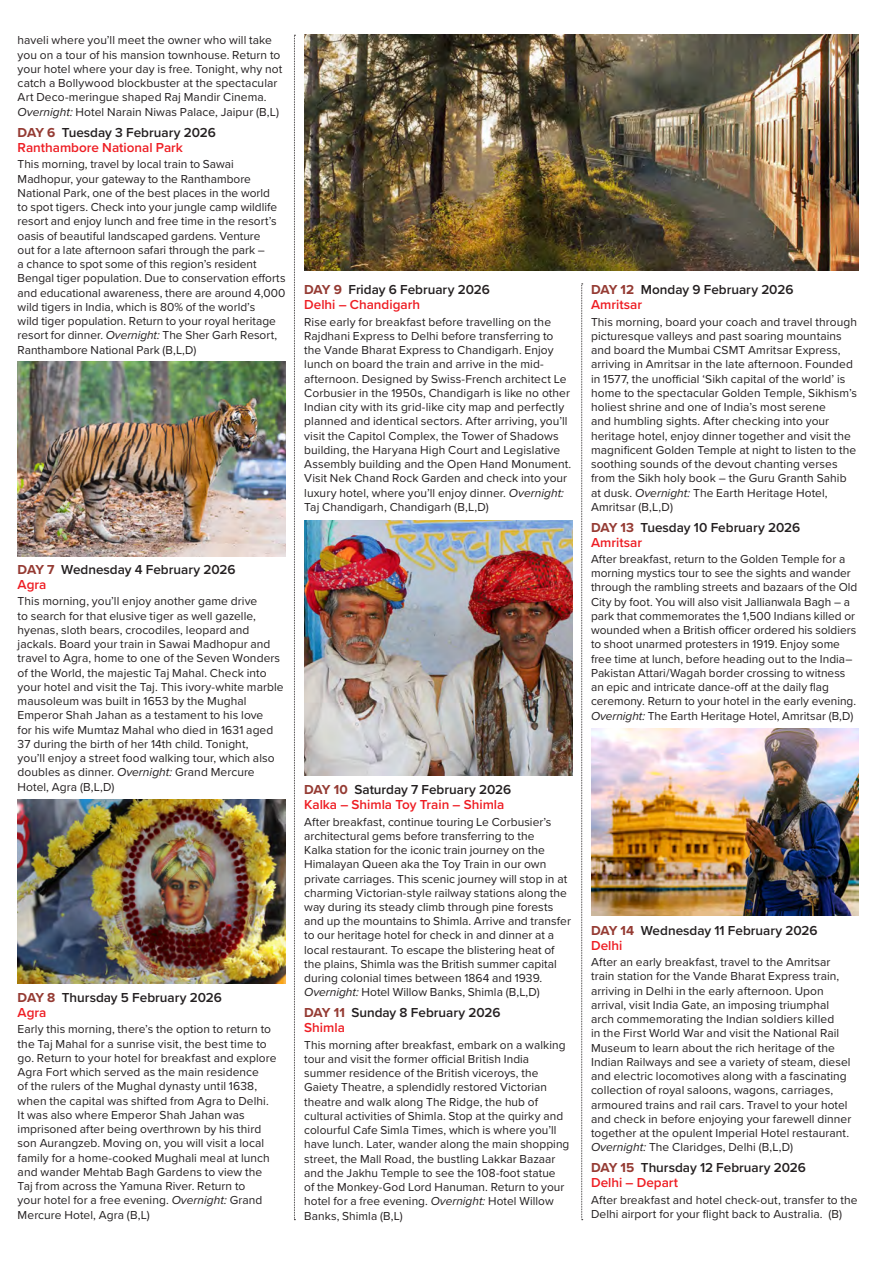
<style>
.page{position:relative;width:893px;height:1263px;background:#fff}
.page>*{position:absolute;margin:0;border:0;box-sizing:border-box;transform-origin:0 0}
.t1{font:600 13.5px/15px "Proxima Nova";color:#231f20}
.t2{font:600 13.5px/15px "Proxima Nova";color:#ee1d23}
.t3{font:12px/14.2px "Proxima Nova";letter-spacing:.005em;color:#231f20}
.s1{font-style:italic}
.s2{font-weight:700;color:#953b33}
.s3{color:#231f20}
.s4{color:#ee1d23}
</style>
<div class="page">
<svg style="left:294px;top:35px;width:1px;height:1185px"></svg>
<svg style="left:581px;top:284px;width:2px;height:936px"></svg>
<img style="left:304px;top:35px;width:555px;height:235px">
<img style="left:18px;top:361px;width:268px;height:196px">
<img style="left:18px;top:799px;width:268px;height:185px">
<img style="left:304px;top:520px;width:268px;height:255px">
<img style="left:591px;top:728px;width:268px;height:187px">
<p class="t3" style="left:18px;top:33px;width:266px">haveli where you’ll meet the owner who will take you on a tour of his mansion townhouse. Return to your hotel where your day is free. Tonight, why not catch a Bollywood blockbuster at the spectacular Art Deco-meringue shaped Raj Mandir Cinema.<br><span class="s1">Overnight:</span> Hotel Narain Niwas Palace, Jaipur (B,L)</p>
<p class="t2" style="left:18px;top:125px;width:200px"><span class="s2">DAY 6</span> <span class="s3">Tuesday 3 February 2026<br></span>Ranthambore National Park</p>
<p class="t3" style="left:18px;top:157px;width:269px">This morning, travel by local train to Sawai Madhopur, your gateway to the Ranthambore National Park, one of the best places in the world<br>to spot tigers. Check into your jungle camp wildlife resort and enjoy lunch and free time in the resort’s oasis of beautiful landscaped gardens. Venture<br>out for a late afternoon safari through the park –<br>a chance to spot some of this region’s resident Bengal tiger population. Due to conservation efforts and educational awareness, there are around 4,000 wild tigers in India, which is 80% of the world’s<br>wild tiger population. Return to your royal heritage resort for dinner. <span class="s1">Overnight:</span> The Sher Garh Resort, Ranthambore National Park (B,L,D)</p>
<p class="t1" style="left:304px;top:282px;width:187px"><span class="s2">DAY 9</span> Friday 6 February 2026<br><span class="s4">Delhi – Chandigarh</span></p>
<p class="t3" style="left:304px;top:314px;width:269px">Rise early for breakfast before travelling on the Rajdhani Express to Delhi before transferring to the Vande Bharat Express to Chandigarh. Enjoy lunch on board the train and arrive in the mid&shy;afternoon. Designed by Swiss-French architect Le Corbusier in the 1950s, Chandigarh is like no other Indian city with its grid-like city map and perfectly planned and identical sectors. After arriving, you’ll visit the Capitol Complex, the Tower of Shadows building, the Haryana High Court and Legislative Assembly building and the Open Hand Monument.<br>Visit Nek Chand Rock Garden and check into your luxury hotel, where you’ll enjoy dinner. <span class="s1">Overnight:<br></span>Taj Chandigarh, Chandigarh (B,L,D)</p>
<p class="t1" style="left:18px;top:562px;width:219px"><span class="s2">DAY 7</span> Wednesday 4 February 2026<br><span class="s4">Agra</span></p>
<p class="t3" style="left:18px;top:594px;width:268px">This morning, you’ll enjoy another game drive<br>to search for that elusive tiger as well gazelle, hyenas, sloth bears, crocodiles, leopard and jackals. Board your train in Sawai Madhopur and travel to Agra, home to one of the Seven Wonders of the World, the majestic Taj Mahal. Check into your hotel and visit the Taj. This ivory-white marble mausoleum was built in 1653 by the Mughal Emperor Shah Jahan as a testament to his love<br>for his wife Mumtaz Mahal who died in 1631 aged 37 during the birth of her 14th child. Tonight,<br>you’ll enjoy a street food walking tour, which also doubles as dinner. <span class="s1">Overnight:</span> Grand Mercure Hotel, Agra (B,L,D)</p>
<p class="t1" style="left:18px;top:989px;width:206px"><span class="s2">DAY 8</span> Thursday 5 February 2026<br><span class="s4">Agra</span></p>
<p class="t3" style="left:18px;top:1022px;width:260px">Early this morning, there’s the option to return to the Taj Mahal for a sunrise visit, the best time to go. Return to your hotel for breakfast and explore Agra Fort which served as the main residence<br>of the rulers of the Mughal dynasty until 1638, when the capital was shifted from Agra to Delhi.<br>It was also where Emperor Shah Jahan was imprisoned after being overthrown by his third son Aurangzeb. Moving on, you will visit a local family for a home-cooked Mughali meal at lunch and wander Mehtab Bagh Gardens to view the Taj from across the Yamuna River. Return to<br>your hotel for a free evening. <span class="s1">Overnight:</span> Grand Mercure Hotel, Agra (B,L)</p>
<p class="t2" style="left:304px;top:782px;width:208px"><span class="s2">DAY 10</span> <span class="s3">Saturday 7 February 2026<br></span>Kalka – Shimla Toy Train – Shimla</p>
<p class="t3" style="left:304px;top:814px;width:268px">After breakfast, continue touring Le Corbusier’s architectural gems before transferring to the<br>Kalka station for the iconic train journey on the Himalayan Queen aka the Toy Train in our own private carriages. This scenic journey will stop in at charming Victorian-style railway stations along the way during its steady climb through pine forests and up the mountains to Shimla. Arrive and transfer to our heritage hotel for check in and dinner at a local restaurant. To escape the blistering heat of the plains, Shimla was the British summer capital during colonial times between 1864 and 1939.<br><span class="s1">Overnight:</span> Hotel Willow Banks, Shimla (B,L,D)</p>
<p class="t1" style="left:304px;top:1005px;width:198px"><span class="s2">DAY 11</span> Sunday 8 February 2026<br><span class="s4">Shimla</span></p>
<p class="t3" style="left:304px;top:1037px;width:267px">This morning after breakfast, embark on a walking tour and visit the former official British India summer residence of the British viceroys, the Gaiety Theatre, a splendidly restored Victorian theatre and walk along The Ridge, the hub of cultural activities of Shimla. Stop at the quirky and colourful Cafe Simla Times, which is where you’ll have lunch. Later, wander along the main shopping street, the Mall Road, the bustling Lakkar Bazaar and the Jakhu Temple to see the 108-foot statue<br>of the Monkey-God Lord Hanuman. Return to your hotel for a free evening. <span class="s1">Overnight:</span> Hotel Willow Banks, Shimla (B,L)</p>
<p class="t1" style="left:591px;top:282px;width:204px"><span class="s2">DAY 12</span> Monday 9 February 2026<br><span class="s4">Amritsar</span></p>
<p class="t3" style="left:591px;top:314px;width:268px">This morning, board your coach and travel through picturesque valleys and past soaring mountains and board the Mumbai CSMT Amritsar Express, arriving in Amritsar in the late afternoon. Founded in 1577, the unofficial ‘Sikh capital of the world’ is home to the spectacular Golden Temple, Sikhism’s holiest shrine and one of India’s most serene<br>and humbling sights. After checking into your heritage hotel, enjoy dinner together and visit the magnificent Golden Temple at night to listen to the soothing sounds of the devout chanting verses from the Sikh holy book – the Guru Granth Sahib at dusk. <span class="s1">Overnight:</span> The Earth Heritage Hotel, Amritsar (B,L,D)</p>
<p class="t1" style="left:591px;top:519px;width:211px"><span class="s2">DAY 13</span> Tuesday 10 February 2026<br><span class="s4">Amritsar</span></p>
<p class="t3" style="left:591px;top:551px;width:268px">After breakfast, return to the Golden Temple for a morning mystics tour to see the sights and wander through the rambling streets and bazaars of the Old City by foot. You will also visit Jallianwala Bagh – a park that commemorates the 1,500 Indians killed or wounded when a British officer ordered his soldiers to shoot unarmed protesters in 1919. Enjoy some free time at lunch, before heading out to the India– Pakistan Attari/Wagah border crossing to witness an epic and intricate dance-off at the daily flag ceremony. Return to your hotel in the early evening.<br><span class="s1">Overnight:</span> The Earth Heritage Hotel, Amritsar (B,D)</p>
<p class="t1" style="left:591px;top:922px;width:228px"><span class="s2">DAY 14</span> Wednesday 11 February 2026<br><span class="s4">Delhi</span></p>
<p class="t3" style="left:591px;top:954px;width:262px">After an early breakfast, travel to the Amritsar train station for the Vande Bharat Express train, arriving in Delhi in the early afternoon. Upon arrival, visit India Gate, an imposing triumphal arch commemorating the Indian soldiers killed<br>in the First World War and visit the National Rail Museum to learn about the rich heritage of the Indian Railways and see a variety of steam, diesel and electric locomotives along with a fascinating collection of royal saloons, wagons, carriages, armoured trains and rail cars. Travel to your hotel and check in before enjoying your farewell dinner together at the opulent Imperial Hotel restaurant.<br><span class="s1">Overnight:</span> The Claridges, Delhi (B,L,D)</p>
<p class="t1" style="left:591px;top:1160px;width:216px"><span class="s2">DAY 15</span> Thursday 12 February 2026<br><span class="s4">Delhi – Depart</span></p>
<p class="t3" style="left:591px;top:1192px;width:268px">After breakfast and hotel check-out, transfer to the<br>Delhi airport for your flight back to Australia. (B)</p>
</div>
